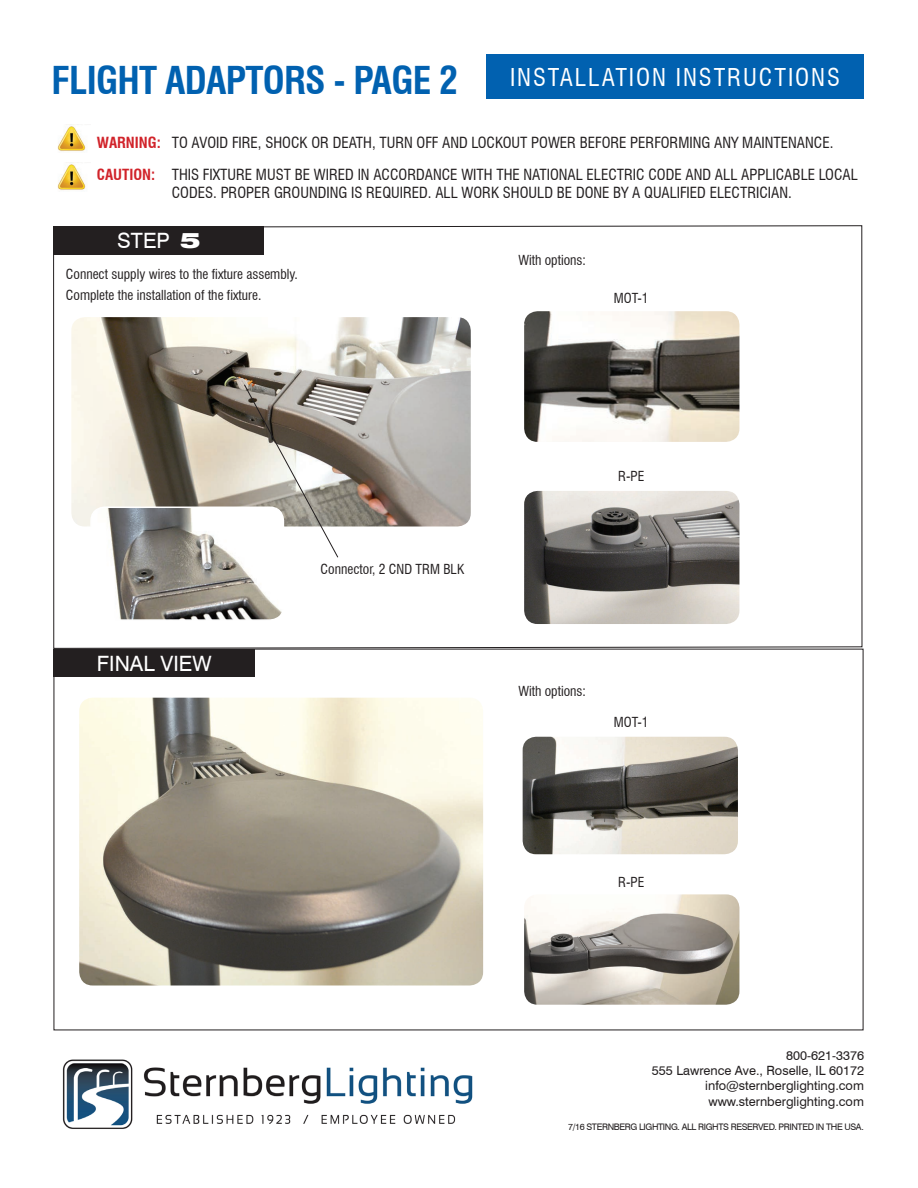
<style>
.page{position:relative;width:918px;height:1188px;background:#fff}
.page>*{position:absolute;margin:0;border:0;box-sizing:border-box;transform-origin:0 0}
.t1{font:700 condensed 37.5px "Swiss 721 BT";letter-spacing:-.02em;color:#0161b0}
.t2{font:condensed 24px "Swiss 721 BT";letter-spacing:.08em;color:#fff}
.t3{font:21.15px "Swiss 721 BT";color:#fff}
.t4{font:condensed 15px/32.4px "Swiss 721 BT";color:#231f20}
.t5{font:condensed 13.5px/21.5px "Swiss 721 BT";color:#231f20}
.t6{font:12.75px/15.3px "Swiss 721 BT";color:#231f20;text-align:right}
.t7{font:9px "Swiss 721 BT";letter-spacing:-.04em;color:#231f20}
.s1{font-weight:700;color:#d1232a}
.s2{font-weight:900;font-stretch:expanded}
</style>
<div class="page">
<svg style="left:53px;top:225px;width:810px;height:424px"></svg>
<img style="left:57px;top:124px;width:29px;height:28px">
<img style="left:57px;top:164px;width:29px;height:26px">
<div style="left:486px;top:55px;width:378px;height:44px;background:#0161b0"></div>
<img style="left:62px;top:1059px;width:411px;height:70px">
<div style="left:54px;top:226px;width:210px;height:29px;background:#231f20"></div>
<div style="left:54px;top:649px;width:201px;height:28px;background:#231f20"></div>
<img style="left:71px;top:317px;width:400px;height:209px">
<img style="left:91px;top:507px;width:192px;height:113px">
<div style="left:90px;top:507px;width:194px;height:114px;border:2px solid #fff;border-radius:14px"></div>
<svg style="left:243px;top:384px;width:96px;height:174px"></svg>
<img style="left:524px;top:311px;width:215px;height:131px">
<img style="left:523px;top:737px;width:215px;height:117px">
<img style="left:524px;top:491px;width:215px;height:133px">
<img style="left:524px;top:894px;width:215px;height:111px">
<img style="left:79px;top:698px;width:404px;height:288px">
<h1 class="t1" style="left:52px;top:58px;width:408px">FLIGHT ADAPTORS - PAGE 2</h1>
<h2 class="t2" style="left:510px;top:63px;width:331px">INSTALLATION INSTRUCTIONS</h2>
<p class="t4" style="left:97px;top:126px;width:763px"><span class="s1">WARNING:</span> TO AVOID FIRE, SHOCK OR DEATH, TURN OFF AND LOCKOUT POWER BEFORE PERFORMING ANY MAINTENANCE.<br><span class="s1">CAUTION:</span> THIS FIXTURE MUST BE WIRED IN ACCORDANCE WITH THE NATIONAL ELECTRIC CODE AND ALL APPLICABLE LOCAL</p>
<p class="t4" style="left:172px;top:176px;width:622px">CODES. PROPER GROUNDING IS REQUIRED. ALL WORK SHOULD BE DONE BY A QUALIFIED ELECTRICIAN.</p>
<h3 class="t3" style="left:117px;top:228px;width:84px">STEP <span class="s2">5</span></h3>
<p class="t5" style="left:66px;top:263px;width:233px">Connect supply wires to the fixture assembly.<br>Complete the installation of the fixture.</p>
<p class="t5" style="left:518px;top:249px;width:69px">With options:</p>
<p class="t5" style="left:614px;top:287px;width:36px">MOT-1</p>
<h3 class="t3" style="left:97px;top:650px;width:116px">FINAL VIEW</h3>
<p class="t5" style="left:321px;top:558px;width:145px">Connector, 2 CND TRM BLK</p>
<p class="t5" style="left:618px;top:466px;width:28px">R-PE</p>
<p class="t5" style="left:518px;top:681px;width:69px">With options:</p>
<p class="t5" style="left:614px;top:712px;width:36px">MOT-1</p>
<p class="t5" style="left:618px;top:871px;width:28px">R-PE</p>
<p class="t6" style="left:652px;top:1047px;width:214px">800-621-3376<br>555 Lawrence Ave., Roselle, IL 60172 info@sternberglighting.com www.sternberglighting.com</p>
<p class="t7" style="left:568px;top:1121px;width:297px">7/16 STERNBERG LIGHTING. ALL RIGHTS RESERVED. PRINTED IN THE USA.</p>
</div>
